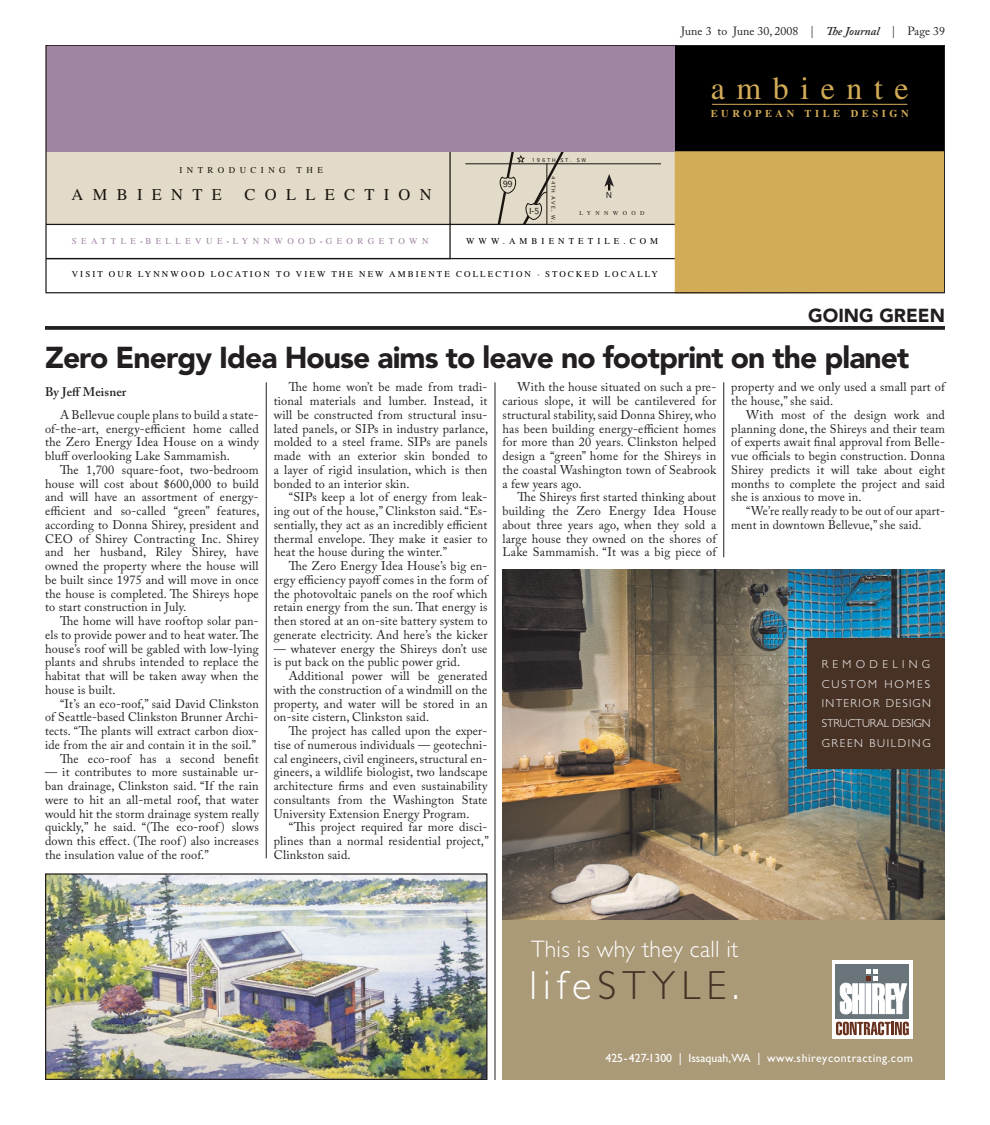
<style>
.page{position:relative;width:990px;height:1125px;background:#fff}
.page>*{position:absolute;margin:0;border:0;box-sizing:border-box;transform-origin:0 0}
.t1{font:300 40.88px "Gill Sans";letter-spacing:.15em;color:#fff}
.t2{font:31.88px "Times";letter-spacing:.365em;color:#d3ac58}
.t3{font:900 30px "Avenir";letter-spacing:-.03em;color:#231f20}
.t4{font:300 23.88px "Gill Sans";letter-spacing:.01em;color:#fff}
.t5{font:900 18.75px "Avenir";color:#231f20}
.t6{font:16.5px "Times";letter-spacing:.565em;color:#19140f}
.t7{font:12.5px/13.8px "Adobe Caslon Pro";letter-spacing:.015em;color:#231f20;text-align:justify}
.t8{font:12.5px/13.8px "Adobe Caslon Pro";letter-spacing:.015em;color:#231f20;text-align:right;scale:.96 1}
.t9{font:12.5px/13.8px "Adobe Caslon Pro";letter-spacing:.015em;color:#231f20;scale:.95 1}
.t10{font:600 12.5px "Adobe Caslon Pro";letter-spacing:.015em;color:#231f20}
.t11{font:12px "Gill Sans";letter-spacing:.045em;color:#fff}
.t12{font:11.88px "Adobe Caslon Pro";color:#231f20}
.t13{font:300 11.62px/19.8px "Gill Sans";letter-spacing:.12em;color:#fff;text-align:justify}
.t14{font:700 10.5px "Times";letter-spacing:.34em;color:#d3ac58}
.t15{font:9px "Times";letter-spacing:.23em;color:#000}
.t16{font:9px "Times";letter-spacing:.495em;color:#a085a3}
.t17{font:9px "Times";letter-spacing:.455em;color:#000}
.t18{font:9px "Times";letter-spacing:.495em;color:#19140f}
.t19{font:8.12px "Osaka";color:#19140f}
.t20{font:8.12px "Osaka";color:#231f20}
.t21{font:6px "Times";letter-spacing:.725em;color:#231f20}
.t22{font:5px "Osaka";letter-spacing:.355em;color:#19140f}
.s1{font-weight:600;font-style:italic}
.s2{font-size:6px}
.s3{font-size:6.12px;color:#a085a3}
.s4{color:#483226}
</style>
<div class="page">
<svg style="left:45px;top:326px;width:900px;height:4px;background:#302c2d"></svg>
<hr style="left:266px;top:382px;width:1px;height:476px;background:#231f20">
<hr style="left:495px;top:382px;width:1px;height:698px;background:#231f20">
<hr style="left:723px;top:382px;width:1px;height:175px;background:#231f20">
<img style="left:503px;top:570px;width:442px;height:351px">
<div style="left:503px;top:921px;width:442px;height:159px;background:#aa9a78"></div>
<div style="left:808px;top:639px;width:137px;height:130px;background:#483226"></div>
<div style="left:832px;top:961px;width:80px;height:78px;background:#fff"></div>
<svg style="left:836px;top:1022px;width:73px;height:13px"></svg>
<div style="left:836px;top:964px;width:73px;height:55px;background:#6a747b"></div>
<svg style="left:840px;top:969px;width:67px;height:45px"></svg>
<svg style="left:45px;top:45px;width:900px;height:249px"></svg>
<img style="left:47px;top:875px;width:439px;height:203px">
<div style="left:45px;top:873px;width:443px;height:207px;border:1px solid #231f20"></div>
<p class="t12" style="left:681px;top:24px;width:265px">June 3 to June 30, 2008 | <span class="s1">The Journal</span> | Page 39</p>
<p class="t18" style="left:179px;top:165px;width:145px">INTRODUCING THE</p>
<h3 class="t6" style="left:72px;top:185px;width:152px">AMBIENTE</h3>
<h3 class="t6" style="left:245px;top:185px;width:189px">COLLECTION</h3>
<p class="t19" style="left:503px;top:179px;width:12px">99</p>
<p class="t22" style="left:532px;top:157px;width:56px">196TH ST. SW</p>
<p class="t22" style="left:556px;top:176px;width:48px;rotate:90deg">44TH AVE. W.</p>
<p class="t20" style="left:606px;top:190px;width:7px">N</p>
<p class="t19" style="left:530px;top:206px;width:11px">I-5</p>
<p class="t21" style="left:579px;top:209px;width:67px">LYNNWOOD</p>
<p class="t16" style="left:72px;top:236px;width:358px">SEATTLE <span class="s2">•</span> BELLEVUE <span class="s2">•</span> LYNNWOOD <span class="s2">•</span> GEORGETOWN</p>
<p class="t17" style="left:466px;top:236px;width:194px">WWW.AMBIENTETILE.COM</p>
<p class="t15" style="left:72px;top:269px;width:588px">VISIT OUR LYNNWOOD LOCATION TO VIEW THE NEW AMBIENTE COLLECTION <span class="s3">•</span> STOCKED LOCALLY</p>
<h2 class="t2" style="left:711px;top:71px;width:199px">ambiente</h2>
<p class="t14" style="left:711px;top:108px;width:199px">EUROPEAN TILE DESIGN</p>
<h3 class="t5" style="left:808px;top:304px;width:138px">going green</h3>
<h3 class="t3" style="left:45px;top:339px;width:866px">Zero Energy Idea House aims to leave no footprint on the planet</h3>
<p class="t10" style="left:45px;top:385px;width:83px">By Jeff Meisner</p>
<p class="t7" style="left:45px;top:408px;width:215px;text-indent:15px">A Bellevue couple plans to build a state&shy;of-the-art, energy-efficient home called the Zero Energy Idea House on a windy bluff overlooking Lake Sammamish.</p>
<p class="t7" style="left:45px;top:463px;width:216px;text-indent:15px">The 1,700 square-foot, two-bedroom house will cost about $600,000 to build and will have an assortment of energy&shy;efficient and so-called “green” features, according to Donna Shirey, president and CEO of Shirey Contracting Inc. Shirey and her husband, Riley Shirey, have owned the property where the house will be built since 1975 and will move in once the house is completed. The Shireys hope to start construction in July.</p>
<p class="t7" style="left:45px;top:614px;width:215px;text-indent:15px">The home will have rooftop solar pan&shy;els to provide power and to heat water. The house’s roof will be gabled with low-lying plants and shrubs intended to replace the habitat that will be taken away when the house is built.</p>
<p class="t8" style="left:45px;top:697px;width:224px">“It’s an eco-roof,” said David Clinkston<br>of Seattle-based Clinkston Brunner Archi&shy;tects. “The plants will extract carbon diox&shy;ide from the air and contain it in the soil.” The eco-roof has a second benefit</p>
<p class="t7" style="left:45px;top:765px;width:215px">— it contributes to more sustainable ur&shy;ban drainage, Clinkston said. “If the rain were to hit an all-metal roof, that water would hit the storm drainage system really quickly,” he said. “(The eco-roof ) slows down this effect. (The roof ) also increases the insulation value of the roof.”</p>
<p class="t7" style="left:274px;top:380px;width:216px;text-indent:15px">The home won’t be made from tradi&shy;tional materials and lumber. Instead, it will be constructed from structural insu&shy;lated panels, or SIPs in industry parlance, molded to a steel frame. SIPs are panels made with an exterior skin bonded to a layer of rigid insulation, which is then bonded to an interior skin.</p>
<p class="t7" style="left:274px;top:490px;width:215px;text-indent:15px">“SIPs keep a lot of energy from leak&shy;ing out of the house,” Clinkston said. “Es&shy;sentially, they act as an incredibly efficient thermal envelope. They make it easier to heat the house during the winter.”</p>
<p class="t7" style="left:274px;top:559px;width:215px;text-indent:15px">The Zero Energy Idea House’s big en&shy;ergy efficiency payoff comes in the form of the photovoltaic panels on the roof which retain energy from the sun. That energy is then stored at an on-site battery system to generate electricity. And here’s the kicker</p>
<p class="t7" style="left:274px;top:642px;width:215px">— whatever energy the Shireys don’t use is put back on the public power grid.</p>
<p class="t7" style="left:274px;top:669px;width:215px;text-indent:15px">Additional power will be generated with the construction of a windmill on the property, and water will be stored in an on-site cistern, Clinkston said.</p>
<p class="t7" style="left:274px;top:724px;width:215px;text-indent:15px">The project has called upon the exper&shy;tise of numerous individuals — geotechni&shy;cal engineers, civil engineers, structural en&shy;gineers, a wildlife biologist, two landscape architecture firms and even sustainability consultants from the Washington State University Extension Energy Program.</p>
<p class="t7" style="left:274px;top:820px;width:216px;text-indent:15px">“This project required far more disci&shy;plines than a normal residential project,” Clinkston said.</p>
<p class="t7" style="left:503px;top:380px;width:215px;text-indent:15px">With the house situated on such a pre&shy;carious slope, it will be cantilevered for structural stability, said Donna Shirey, who has been building energy-efficient homes for more than 20 years. Clinkston helped design a “green” home for the Shireys in the coastal Washington town of Seabrook a few years ago.</p>
<p class="t7" style="left:503px;top:490px;width:215px;text-indent:15px">The Shireys first started thinking about building the Zero Energy Idea House about three years ago, when they sold a large house they owned on the shores of Lake Sammamish. “It was a big piece of</p>
<p class="t7" style="left:731px;top:380px;width:215px">property and we only used a small part of the house,” she said.</p>
<p class="t7" style="left:731px;top:408px;width:215px;text-indent:15px">With most of the design work and planning done, the Shireys and their team of experts await final approval from Belle&shy;vue officials to begin construction. Donna Shirey predicts it will take about eight months to complete the project and said she is anxious to move in.</p>
<p class="t9" style="left:731px;top:504px;width:227px;text-indent:15px">“We’re really ready to be out of our apart&shy;ment in downtown Bellevue,” she said.</p>
<p class="t13" style="left:822px;top:654px;width:111px">REMODELING CUSTOM HOMES INTERIOR DESIGN STRUCTURAL DESIGN GREEN BUILDING</p>
<h3 class="t4" style="left:531px;top:935px;width:209px">This is why they call it</h3>
<h1 class="t1" style="left:530px;top:962px;width:211px">life<span class="s4">STYLE</span>.</h1>
<p class="t11" style="left:605px;top:1051px;width:309px">425-427-1300 | Issaquah,WA | www.shireycontracting.com</p>
</div>
